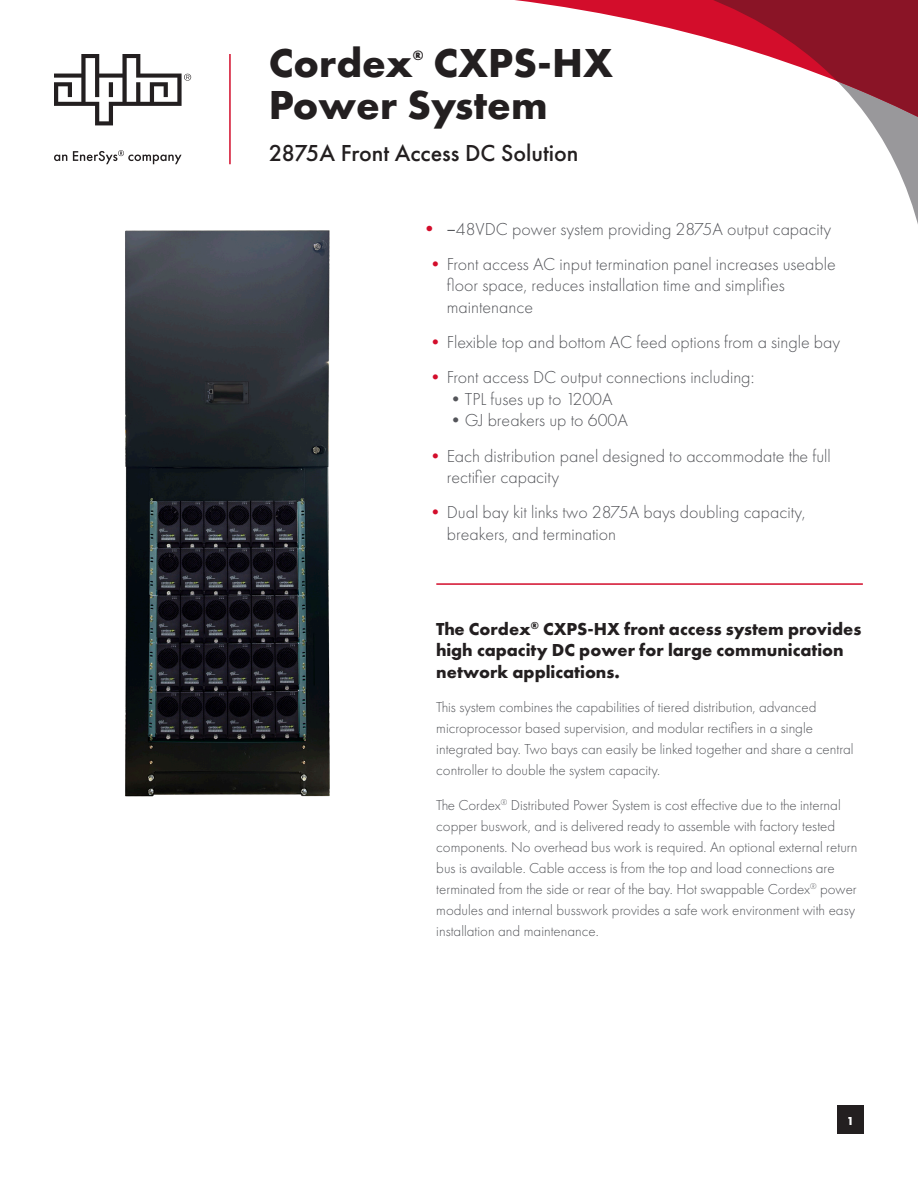
<style>
.page{position:relative;width:918px;height:1188px;background:#fff}
.page>*{position:absolute;margin:0;border:0;box-sizing:border-box;transform-origin:0 0}
.product_name{font:700 42px/42px "Futura PT";color:#231f20}
.product_subline{font:500 24px "Futura PT";color:#231f20}
.t1{font:300 18px/21.6px "Futura PT";color:#54555a}
.product_description_intro{font:700 18px/21.6px "Futura PT";color:#231f20}
.product_description{font:300 15px/21px "Futura PT";color:#54555a}
.product_name-2{font:700 13.95px "Futura PT";color:#231f20}
.t2{font:700 12px "Futura PT";color:#fff}
.s1{font-family:"Univers LT Std";font-weight:400;font-stretch:condensed;color:#d30d2b}
.s2{font-family:"Univers LT Std";font-weight:400;font-stretch:condensed}
.s3{color:#d30d2b}
</style>
<div class="page">
<hr style="left:229px;top:54px;width:2px;height:110px;background:#d30d2b">
<svg style="left:54px;top:150px;width:128px;height:14px"></svg>
<svg style="left:54px;top:54px;width:137px;height:71px"></svg>
<div style="left:837px;top:1106px;width:27px;height:28px;background:#231f20"></div>
<svg style="left:515px;top:0;width:403px;height:215px"></svg>
<svg style="left:676px;top:0;width:242px;height:124px"></svg>
<hr style="left:436px;top:583px;width:427px;height:2px;background:#d30d2b">
<img style="left:125px;top:230px;width:205px;height:567px">
<p class="product_name" style="left:269px;top:41px;width:146px">Cordex</p>
<p class="product_name-2" style="left:413px;top:47px;width:12px">®</p>
<p class="product_name" style="left:269px;top:41px;width:346px;text-indent:165px">CXPS-HX<br>Power System</p>
<p class="product_subline" style="left:269px;top:139px;width:311px">2875A Front Access DC Solution</p>
<p class="t1" style="left:427px;top:218px;width:406px"><span class="s1">•</span> <span class="s2">−</span>48VDC power system providing 2875A output capacity</p>
<p class="t1" style="left:447px;top:253px;width:391px;text-indent:-20px"><span class="s3">•</span>Front access AC input termination panel increases useable floor space, reduces installation time and simplifies maintenance</p>
<p class="t1" style="left:427px;top:331px;width:415px"><span class="s3">•</span>Flexible top and bottom AC feed options from a single bay</p>
<p class="t1" style="left:427px;top:367px;width:329px"><span class="s3">•</span>Front access DC output connections including:</p>
<p class="t1" style="left:447px;top:388px;width:167px">•TPL fuses up to 1200A</p>
<p class="t1" style="left:447px;top:410px;width:183px">•GJ breakers up to 600A</p>
<p class="t1" style="left:447px;top:445px;width:386px;text-indent:-20px"><span class="s3">•</span>Each distribution panel designed to accommodate the full rectifier capacity</p>
<p class="t1" style="left:447px;top:502px;width:360px;text-indent:-20px"><span class="s3">•</span>Dual bay kit links two 2875A bays doubling capacity, breakers, and termination</p>
<p class="product_description_intro" style="left:436px;top:617px;width:427px">The Cordex<sup>®</sup> CXPS-HX front access system provides high capacity DC power for large communication network applications.</p>
<p class="product_description" style="left:436px;top:697px;width:419px">This system combines the capabilities of tiered distribution, advanced microprocessor based supervision, and modular rectifiers in a single integrated bay. Two bays can easily be linked together and share a central controller to double the system capacity.</p>
<p class="product_description" style="left:436px;top:795px;width:423px">The Cordex<sup>®</sup> Distributed Power System is cost effective due to the internal copper buswork, and is delivered ready to assemble with factory tested components. No overhead bus work is required. An optional external return bus is available. Cable access is from the top and load connections are terminated from the side or rear of the bay. Hot swappable Cordex<sup>®</sup> power modules and internal busswork provides a safe work environment with easy installation and maintenance.</p>
<p class="t2" style="left:847px;top:1113px;width:9px">1</p>
</div>
